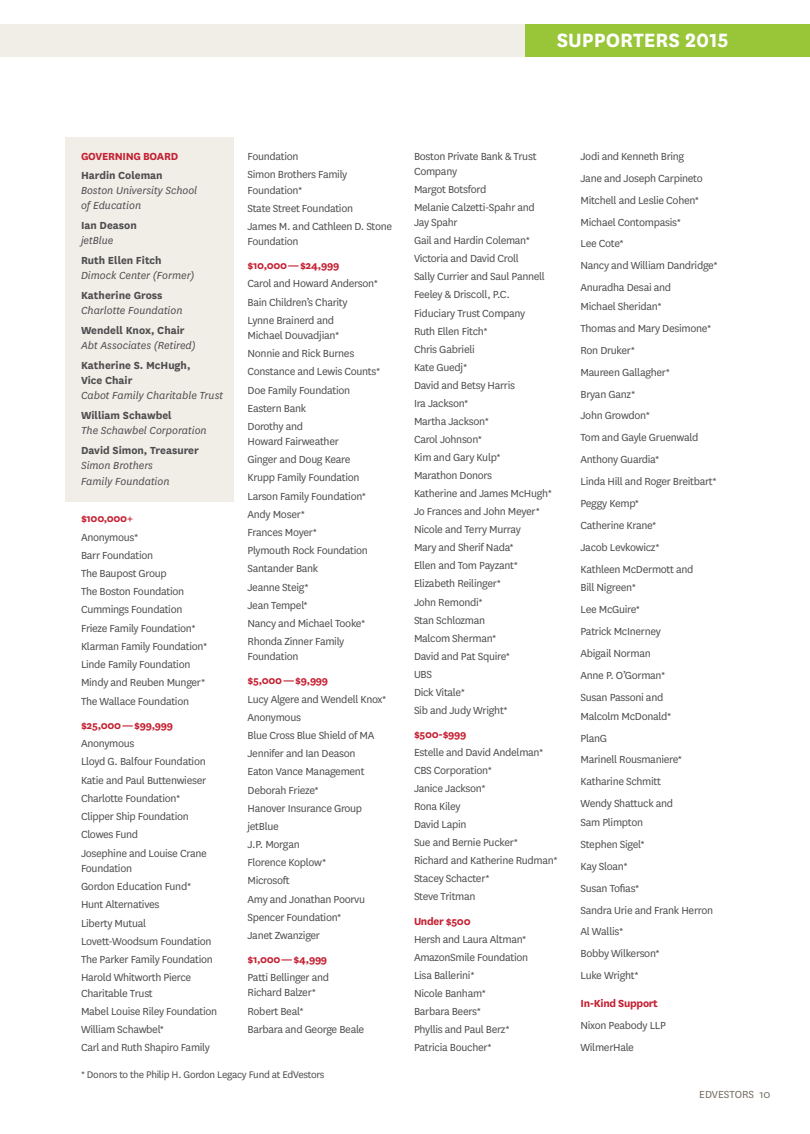
<style>
.page{position:relative;width:810px;height:1134px;background:#fff}
.page>*{position:absolute;margin:0;border:0;box-sizing:border-box;transform-origin:0 0}
.t1{font:700 22.5px "National";color:#fff}
.t2{font:12px/18px "National";letter-spacing:-.025em;color:#4d4d4f}
.t3{font:italic 12px/15.3px "National";color:#4d4d4f}
.t4{font:700 12px/15.3px "National";color:#4d4d4f}
.t5{font:700 12px "National";letter-spacing:-.025em;color:#c42032}
.t6{font:12px "National";color:#746c5f}
.t7{font:11.25px "National";letter-spacing:-.025em;color:#4d4d4f}
</style>
<div class="page">
<div style="left:66px;top:137px;width:168px;height:364px;background:#f1ede7"></div>
<div style="left:0;top:25px;width:636px;height:32px;background:#f1ede7"></div>
<div style="left:525px;top:25px;width:285px;height:32px;background:#99c539"></div>
<h1 class="t1" style="left:557px;top:24px;width:173px">SUPPORTERS 2015</h1>
<p class="t5" style="left:81px;top:148px;width:99px">GOVERNING BOARD</p>
<p class="t4" style="left:81px;top:167px;width:83px">Hardin Coleman</p>
<p class="t3" style="left:81px;top:182px;width:118px">Boston University School of Education</p>
<p class="t4" style="left:81px;top:217px;width:57px">Ian Deason</p>
<p class="t3" style="left:81px;top:233px;width:34px">jetBlue</p>
<p class="t4" style="left:81px;top:252px;width:82px">Ruth Ellen Fitch</p>
<p class="t3" style="left:81px;top:267px;width:115px">Dimock Center (Former)</p>
<p class="t4" style="left:81px;top:287px;width:83px">Katherine Gross</p>
<p class="t3" style="left:81px;top:302px;width:103px">Charlotte Foundation</p>
<p class="t4" style="left:81px;top:322px;width:105px">Wendell Knox, Chair</p>
<p class="t3" style="left:81px;top:337px;width:116px">Abt Associates (Retired)</p>
<p class="t4" style="left:81px;top:357px;width:111px">Katherine S. McHugh,<br>Vice Chair</p>
<p class="t3" style="left:81px;top:388px;width:144px">Cabot Family Charitable Trust</p>
<p class="t4" style="left:81px;top:407px;width:92px">William Schawbel</p>
<p class="t3" style="left:81px;top:423px;width:127px">The Schawbel Corporation</p>
<p class="t4" style="left:81px;top:442px;width:119px">David Simon, Treasurer</p>
<p class="t3" style="left:81px;top:458px;width:90px">Simon Brothers<br>Family Foundation</p>
<p class="t5" style="left:81px;top:510px;width:53px">$100,000+</p>
<p class="t2" style="left:81px;top:527px;width:128px">Anonymous*<br>Barr Foundation<br>The Baupost Group<br>The Boston Foundation<br>Cummings Foundation<br>Frieze Family Foundation*<br>Klarman Family Foundation*<br>Linde Family Foundation<br>Mindy and Reuben Munger*<br>The Wallace Foundation</p>
<p class="t5" style="left:81px;top:717px;width:94px">$25,000 — $99,999</p>
<p class="t2" style="left:81px;top:734px;width:127px">Anonymous<br>Lloyd G. Balfour Foundation<br>Katie and Paul Buttenwieser<br>Charlotte Foundation*<br>Clipper Ship Foundation<br>Clowes Fund<br>Josephine and Louise Crane</p>
<p class="t2" style="left:81px;top:858px;width:134px">Foundation<br>Gordon Education Fund*<br>Hunt Alternatives<br>Liberty Mutual<br>Lovett-Woodsum Foundation<br>The Parker Family Foundation<br>Harold Whitworth Pierce</p>
<p class="t2" style="left:81px;top:983px;width:138px">Charitable Trust<br>Mabel Louise Riley Foundation<br>William Schawbel*<br>Carl and Ruth Shapiro Family</p>
<p class="t2" style="left:248px;top:147px;width:101px">Foundation<br>Simon Brothers Family</p>
<p class="t2" style="left:248px;top:180px;width:146px">Foundation*<br>State Street Foundation<br>James M. and Cathleen D. Stone</p>
<p class="t2" style="left:248px;top:232px;width:53px">Foundation</p>
<p class="t5" style="left:248px;top:257px;width:93px">$10,000 — $24,999</p>
<p class="t2" style="left:248px;top:274px;width:132px">Carol and Howard Anderson*<br>Bain Children’s Charity<br>Lynne Brainerd and</p>
<p class="t2" style="left:248px;top:326px;width:134px">Michael Douvadjian*<br>Nonnie and Rick Burnes<br>Constance and Lewis Counts*<br>Doe Family Foundation<br>Eastern Bank<br>Dorothy and</p>
<p class="t2" style="left:248px;top:432px;width:122px">Howard Fairweather<br>Ginger and Doug Keare<br>Krupp Family Foundation<br>Larson Family Foundation*<br>Andy Moser*<br>Frances Moyer*<br>Plymouth Rock Foundation<br>Santander Bank<br>Jeanne Steig*<br>Jean Tempel*<br>Nancy and Michael Tooke*<br>Rhonda Zinner Family</p>
<p class="t2" style="left:248px;top:647px;width:53px">Foundation</p>
<p class="t5" style="left:248px;top:672px;width:82px">$5,000 — $9,999</p>
<p class="t2" style="left:248px;top:689px;width:141px">Lucy Algere and Wendell Knox*<br>Anonymous<br>Blue Cross Blue Shield of MA<br>Jennifer and Ian Deason<br>Eaton Vance Management<br>Deborah Frieze*<br>Hanover Insurance Group jetBlue<br>J.P. Morgan<br>Florence Koplow*<br>Microsoft<br>Amy and Jonathan Poorvu<br>Spencer Foundation*<br>Janet Zwanziger</p>
<p class="t5" style="left:248px;top:951px;width:81px">$1,000 — $4,999</p>
<p class="t2" style="left:248px;top:970px;width:83px;line-height:15.1px">Patti Bellinger and<br>Richard Balzer*</p>
<p class="t2" style="left:248px;top:1001px;width:118px">Robert Beal*<br>Barbara and George Beale</p>
<p class="t7" style="left:81px;top:1067px;width:245px">* Donors to the Philip H. Gordon Legacy Fund at EdVestors</p>
<p class="t2" style="left:414px;top:148px;width:124px;line-height:15px">Boston Private Bank &amp; Trust<br>Company</p>
<p class="t2" style="left:414px;top:180px;width:122px">Margot Botsford<br>Melanie Calzetti-Spahr and</p>
<p class="t2" style="left:414px;top:213px;width:139px">Jay Spahr<br>Gail and Hardin Coleman*<br>Victoria and David Croll<br>Sally Currier and Saul Pannell<br>Feeley &amp; Driscoll, P.C.<br>Fiduciary Trust Company<br>Ruth Ellen Fitch*<br>Chris Gabrieli<br>Kate Guedj*<br>David and Betsy Harris<br>Ira Jackson*<br>Martha Jackson*<br>Carol Johnson*<br>Kim and Gary Kulp*<br>Marathon Donors<br>Katherine and James McHugh*<br>Jo Frances and John Meyer*<br>Nicole and Terry Murray<br>Mary and Sherif Nada*<br>Ellen and Tom Payzant*<br>Elizabeth Reilinger*<br>John Remondi*<br>Stan Schlozman<br>Malcom Sherman*<br>David and Pat Squire*<br>UBS<br>Dick Vitale*<br>Sib and Judy Wright*</p>
<p class="t5" style="left:414px;top:726px;width:54px">$500-$999</p>
<p class="t2" style="left:414px;top:743px;width:145px">Estelle and David Andelman*<br>CBS Corporation*<br>Janice Jackson*<br>Rona Kiley<br>David Lapin<br>Sue and Bernie Pucker*<br>Richard and Katherine Rudman*<br>Stacey Schacter*<br>Steve Tritman</p>
<p class="t5" style="left:414px;top:912px;width:58px">Under $500</p>
<p class="t2" style="left:414px;top:929px;width:116px">Hersh and Laura Altman*<br>AmazonSmile Foundation<br>Lisa Ballerini*<br>Nicole Banham*<br>Barbara Beers*<br>Phyllis and Paul Berz*<br>Patricia Boucher*</p>
<p class="t2" style="left:580px;top:145px;width:139px;line-height:21.9px">Jodi and Kenneth Bring<br>Jane and Joseph Carpineto<br>Mitchell and Leslie Cohen*<br>Michael Contompasis*<br>Lee Cote*<br>Nancy and William Dandridge*<br>Anuradha Desai and</p>
<p class="t2" style="left:580px;top:295px;width:138px;line-height:21.9px">Michael Sheridan*<br>Thomas and Mary Desimone*<br>Ron Druker*<br>Maureen Gallagher*<br>Bryan Ganz*<br>John Growdon*<br>Tom and Gayle Gruenwald<br>Anthony Guardia*<br>Linda Hill and Roger Breitbart*<br>Peggy Kemp*<br>Catherine Krane*<br>Jacob Levkowicz*<br>Kathleen McDermott and</p>
<p class="t2" style="left:580px;top:576px;width:86px;line-height:21.9px">Bill Nigreen*<br>Lee McGuire*<br>Patrick McInerney<br>Abigail Norman<br>Anne P. O’Gorman*<br>Susan Passoni and</p>
<p class="t2" style="left:580px;top:705px;width:103px;line-height:21.9px">Malcolm McDonald*<br>PlanG<br>Marinell Rousmaniere*<br>Katharine Schmitt<br>Wendy Shattuck and</p>
<p class="t2" style="left:580px;top:811px;width:134px;line-height:21.9px">Sam Plimpton<br>Stephen Sigel*<br>Kay Sloan*<br>Susan Tofias*<br>Sandra Urie and Frank Herron<br>Al Wallis*<br>Bobby Wilkerson*<br>Luke Wright*</p>
<p class="t5" style="left:580px;top:995px;width:79px">In-Kind Support</p>
<p class="t2" style="left:580px;top:1014px;width:87px;line-height:21.9px">Nixon Peabody LLP<br>WilmerHale</p>
<p class="t6" style="left:699px;top:1087px;width:73px">EDVESTORS 10</p>
</div>
